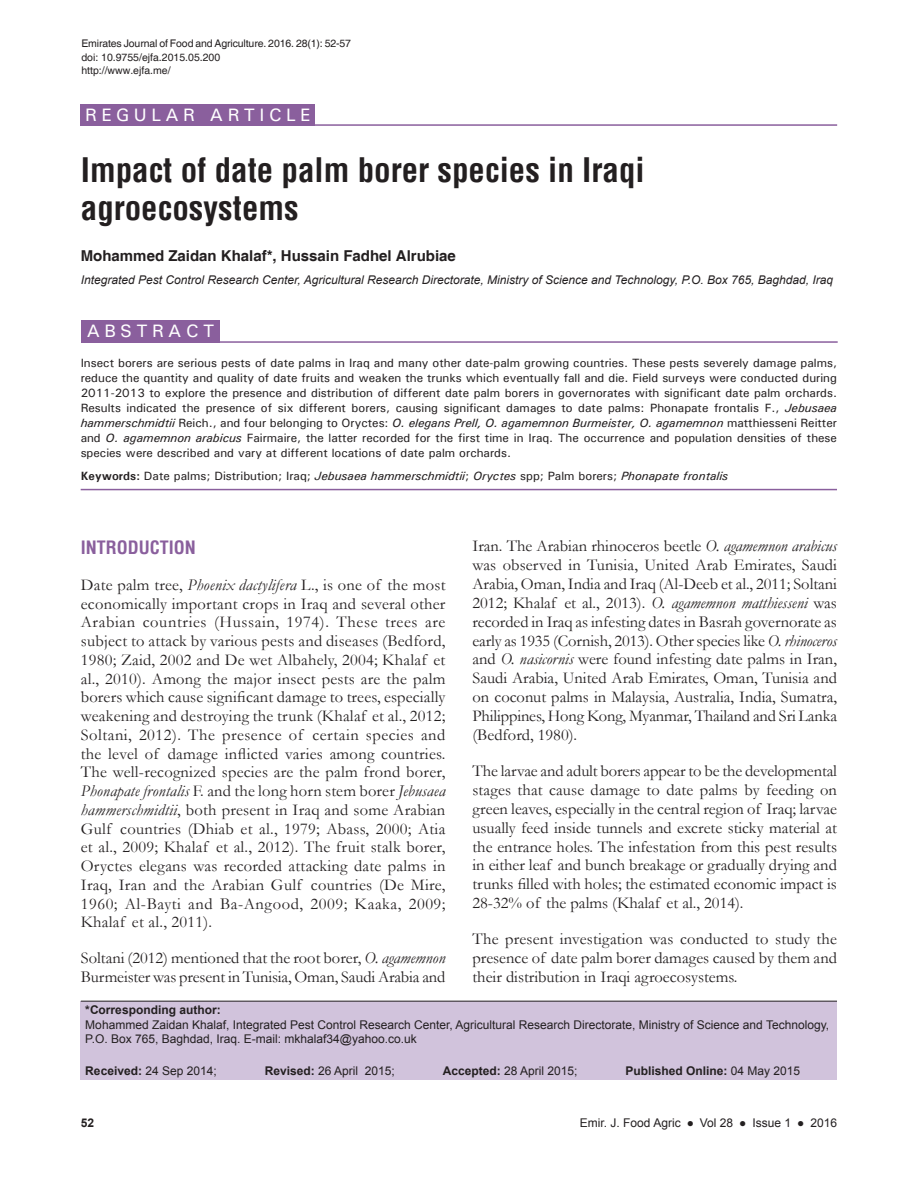
<style>
.page{position:relative;width:918px;height:1188px;background:#fff}
.page>*{position:absolute;margin:0;border:0;box-sizing:border-box;transform-origin:0 0}
.AT{font:700 condensed 33px/37.5px "Helvetica";color:#231f20}
.AH{font:500 18px "Univers";letter-spacing:.25em;color:#fff}
.t1{font:700 condensed 18px "Helvetica";color:#8a5f9d}
.ABSH{font:500 18px "Univers";letter-spacing:.25em;color:#fff}
.TX{font:16.5px/18.8px "Garamond";color:#231f20;text-align:justify}
.AU{font:700 15px "Helvetica";color:#231f20}
.ABS{font:500 12px/15px "Univers";color:#231f20;text-align:justify}
.ADD{font:12px/14.4px "Arial";color:#231f20}
.AFF{font:italic 12px "Arial";color:#231f20}
.KWD{font:italic 500 12px "Univers";color:#231f20}
.His{font:12px "Arial";color:#231f20}
.His-2{font:700 12px "Arial";color:#231f20}
.Journal{font:10.5px "Helvetica";letter-spacing:-.01em;color:#231f20}
.s1{font-style:italic}
.s2{font-weight:700;font-style:normal}
.s3{font-style:normal}
.s4{font-weight:700}
.s5{font-weight:400}
</style>
<div class="page">
<div style="left:81px;top:1001px;width:756px;height:78px;background:#d1c3dc"></div>
<hr style="left:81px;top:1001px;width:756px;height:1px;background:#231f20">
<hr style="left:81px;top:489px;width:756px;height:1px;background:#8a5f9d">
<div style="left:81px;top:320px;width:139px;height:23px;background:#8a5f9d"></div>
<hr style="left:81px;top:341px;width:757px;height:2px;background:#8a5f9d">
<hr style="left:81px;top:124px;width:756px;height:2px;background:#8a5f9d">
<div style="left:81px;top:104px;width:234px;height:22px;background:#8a5f9d"></div>
<p class="Journal" style="left:81px;top:37px;width:271px">Emirates Journal of Food and Agriculture. 2016. 28(1): 52-57</p>
<p class="Journal" style="left:81px;top:51px;width:140px">doi: 10.9755/ejfa.2015.05.200</p>
<p class="Journal" style="left:81px;top:64px;width:91px">http://www.ejfa.me/</p>
<p class="AH" style="left:85px;top:104px;width:227px">REGULAR ARTICLE</p>
<p class="AT" style="left:81px;top:151px;width:565px">Impact of date palm borer species in Iraqi agroecosystems</p>
<p class="AU" style="left:81px;top:247px;width:377px">Mohammed Zaidan Khalaf*, Hussain Fadhel Alrubiae</p>
<p class="AFF" style="left:81px;top:272px;width:754px">Integrated Pest Control Research Center, Agricultural Research Directorate, Ministry of Science and Technology, P.O. Box 765, Baghdad, Iraq</p>
<p class="ABSH" style="left:87px;top:319px;width:129px">ABSTRACT</p>
<p class="ABS" style="left:81px;top:355px;width:758px">Insect borers are serious pests of date palms in Iraq and many other date-palm growing countries. These pests severely damage palms, reduce the quantity and quality of date fruits and weaken the trunks which eventually fall and die. Field surveys were conducted during 2011-2013 to explore the presence and distribution of different date palm borers in governorates with significant date palm orchards.<br>Results indicated the presence of six different borers, causing significant damages to date palms: Phonapate frontalis F., <span class="s1">Jebusaea hammerschmidtii</span> Reich., and four belonging to Oryctes: <span class="s1">O. elegans Prell, O. agamemnon Burmeister, O. agamemnon</span> matthiesseni Reitter and <span class="s1">O. agamemnon arabicus</span> Fairmaire, the latter recorded for the first time in Iraq. The occurrence and population densities of these species were described and vary at different locations of date palm orchards.</p>
<p class="KWD" style="left:81px;top:468px;width:649px"><span class="s2">Keywords:</span> <span class="s3">Date palms; Distribution; Iraq;</span> Jebusaea hammerschmidtii<span class="s3">;</span> Oryctes <span class="s3">spp; Palm borers;</span> Phonapate frontalis</p>
<h1 class="t1" style="left:81px;top:535px;width:117px">INTRODUCTION</h1>
<p class="TX" style="left:81px;top:575px;width:366px">Date palm tree, <span class="s1">Phoenix dactylifera</span> L., is one of the most economically important crops in Iraq and several other Arabian countries (Hussain, 1974). These trees are subject to attack by various pests and diseases (Bedford, 1980; Zaid, 2002 and De wet Albahely, 2004; Khalaf et al., 2010). Among the major insect pests are the palm borers which cause significant damage to trees, especially weakening and destroying the trunk (Khalaf et al., 2012; Soltani, 2012). The presence of certain species and the level of damage inflicted varies among countries.<br>The well-recognized species are the palm frond borer, <span class="s1">Phonapate frontalis</span> F. and the long horn stem borer <span class="s1">Jebusaea hammerschmidtii</span>, both present in Iraq and some Arabian Gulf countries (Dhiab et al., 1979; Abass, 2000; Atia et al., 2009; Khalaf et al., 2012). The fruit stalk borer, Oryctes elegans was recorded attacking date palms in Iraq, Iran and the Arabian Gulf countries (De Mire, 1960; Al-Bayti and Ba-Angood, 2009; Kaaka, 2009; Khalaf et al., 2011).</p>
<p class="TX" style="left:81px;top:948px;width:366px">Soltani (2012) mentioned that the root borer, <span class="s1">O. agamemnon<br></span>Burmeister was present in Tunisia, Oman, Saudi Arabia and</p>
<p class="TX" style="left:472px;top:536px;width:366px">Iran. The Arabian rhinoceros beetle <span class="s1">O. agamemnon arabicus </span>was observed in Tunisia, United Arab Emirates, Saudi Arabia, Oman, India and Iraq (Al-Deeb et al., 2011; Soltani 2012; Khalaf et al., 2013). <span class="s1">O. agamemnon matthiesseni</span> was recorded in Iraq as infesting dates in Basrah governorate as early as 1935 (Cornish, 2013). Other species like <span class="s1">O. rhinoceros </span>and <span class="s1">O. nasicornis</span> were found infesting date palms in Iran, Saudi Arabia, United Arab Emirates, Oman, Tunisia and on coconut palms in Malaysia, Australia, India, Sumatra, Philippines, Hong Kong, Myanmar, Thailand and Sri Lanka (Bedford, 1980).</p>
<p class="TX" style="left:472px;top:761px;width:366px">The larvae and adult borers appear to be the developmental stages that cause damage to date palms by feeding on green leaves, especially in the central region of Iraq; larvae usually feed inside tunnels and excrete sticky material at the entrance holes. The infestation from this pest results in either leaf and bunch breakage or gradually drying and trunks filled with holes; the estimated economic impact is 28-32% of the palms (Khalaf et al., 2014).</p>
<p class="TX" style="left:472px;top:929px;width:366px">The present investigation was conducted to study the presence of date palm borer damages caused by them and their distribution in Iraqi agroecosystems.</p>
<p class="ADD" style="left:85px;top:1003px;width:745px"><span class="s4">*Corresponding author:<br></span>Mohammed Zaidan Khalaf, Integrated Pest Control Research Center, Agricultural Research Directorate, Ministry of Science and Technology,<br>P.O. Box 765, Baghdad, Iraq. E-mail: mkhalaf34@yahoo.co.uk</p>
<p class="His" style="left:85px;top:1062px;width:133px"><span class="s4">Received:</span> 24 Sep 2014;</p>
<p class="His" style="left:265px;top:1062px;width:132px"><span class="s4">Revised:</span> 26 April 2015;</p>
<p class="His" style="left:443px;top:1062px;width:136px"><span class="s4">Accepted:</span> 28 April 2015;</p>
<p class="His-2" style="left:626px;top:1062px;width:176px">Published Online: <span class="s5">04 May 2015</span></p>
<p class="His-2" style="left:81px;top:1115px;width:15px">52</p>
<p class="ADD" style="left:580px;top:1116px;width:259px">Emir. J. Food Agric ● Vol 28 ● Issue 1 ● 2016</p>
</div>
